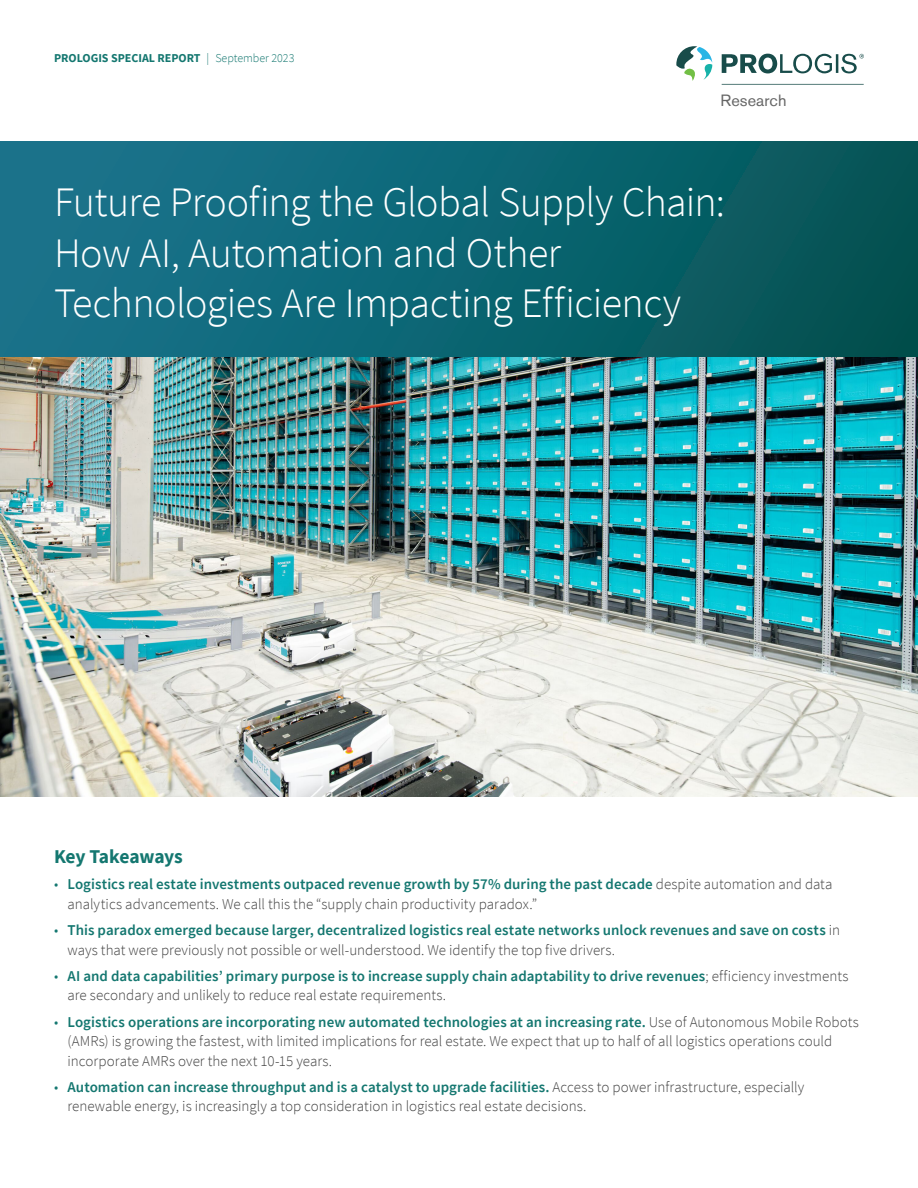
<style>
.page{position:relative;width:918px;height:1188px;background:#fff}
.page>*{position:absolute;margin:0;border:0;box-sizing:border-box;transform-origin:0 0}
.t1{font:300 42px/50.4px "Source Sans Pro";letter-spacing:-.015em;color:#fff}
.Section_Header{font:700 19.5px "Source Sans Pro";letter-spacing:-.015em;color:#147770}
.t2{font:16.2px "Akzidenz Grotesk BE";letter-spacing:.005em;color:#666}
.t3{font:300 15px/19.5px "Source Sans Pro";color:#414141}
.t4{font:600 15px/19.5px "Source Sans Pro";letter-spacing:.005em;color:#147770}
.t5{font:700 12px "Source Sans Pro";color:#147770}
.s1{font-weight:300}
.s2{color:#147770}
.s3{font-weight:600;color:#147770}
.s4{font-weight:300;color:#414141}
</style>
<div class="page">
<div style="left:0;top:142px;width:918px;height:216px;background:linear-gradient(to right,#197691,#025353)"></div>
<svg style="left:722px;top:84px;width:142px;height:1px"></svg>
<svg style="left:676px;top:46px;width:36px;height:35px"></svg>
<svg style="left:722px;top:54px;width:142px;height:19px"></svg>
<img style="left:0;top:358px;width:918px;height:438px">
<p class="t5" style="left:54px;top:50px;width:242px">PROLOGIS SPECIAL REPORT <span class="s1">| September 2023</span></p>
<p class="t2" style="left:720px;top:90px;width:68px">Research</p>
<p class="t1" style="left:54px;top:177px;width:672px">Future Proofing the Global Supply Chain:<br>How AI, Automation and Other<br>Technologies Are Impacting Efficiency</p>
<p class="Section_Header" style="left:54px;top:844px;width:130px">Key Takeaways</p>
<p class="t3" style="left:68px;top:875px;width:767px;text-indent:-14px"><span class="s2">•</span> <span class="s3">Logistics real estate investments outpaced revenue growth by 57% during the past decade</span> despite automation and data analytics advancements. We call this the “supply chain productivity paradox.”</p>
<p class="t4" style="left:68px;top:920px;width:774px;text-indent:-14px"><span class="s1">•</span> This paradox emerged because larger, decentralized logistics real estate networks unlock revenues and save on costs <span class="s4">in ways that were previously not possible or well-understood. We identify the top five drivers.</span></p>
<p class="t4" style="left:68px;top:966px;width:783px;text-indent:-14px"><span class="s1">•</span> AI and data capabilities’ primary purpose is to increase supply chain adaptability to drive revenues<span class="s4">; efficiency investments are secondary and unlikely to reduce real estate requirements.</span></p>
<p class="t3" style="left:68px;top:1012px;width:793px;text-indent:-14px"><span class="s2">•</span> <span class="s3">Logistics operations are incorporating new automated technologies at an increasing rate.</span> Use of Autonomous Mobile Robots (AMRs) is growing the fastest, with limited implications for real estate. We expect that up to half of all logistics operations could incorporate AMRs over the next 10-15 years.</p>
<p class="t3" style="left:68px;top:1077px;width:738px;text-indent:-14px"><span class="s2">•</span> <span class="s3">Automation can increase throughput and is a catalyst to upgrade facilities.</span> Access to power infrastructure, especially renewable energy, is increasingly a top consideration in logistics real estate decisions.</p>
</div>
